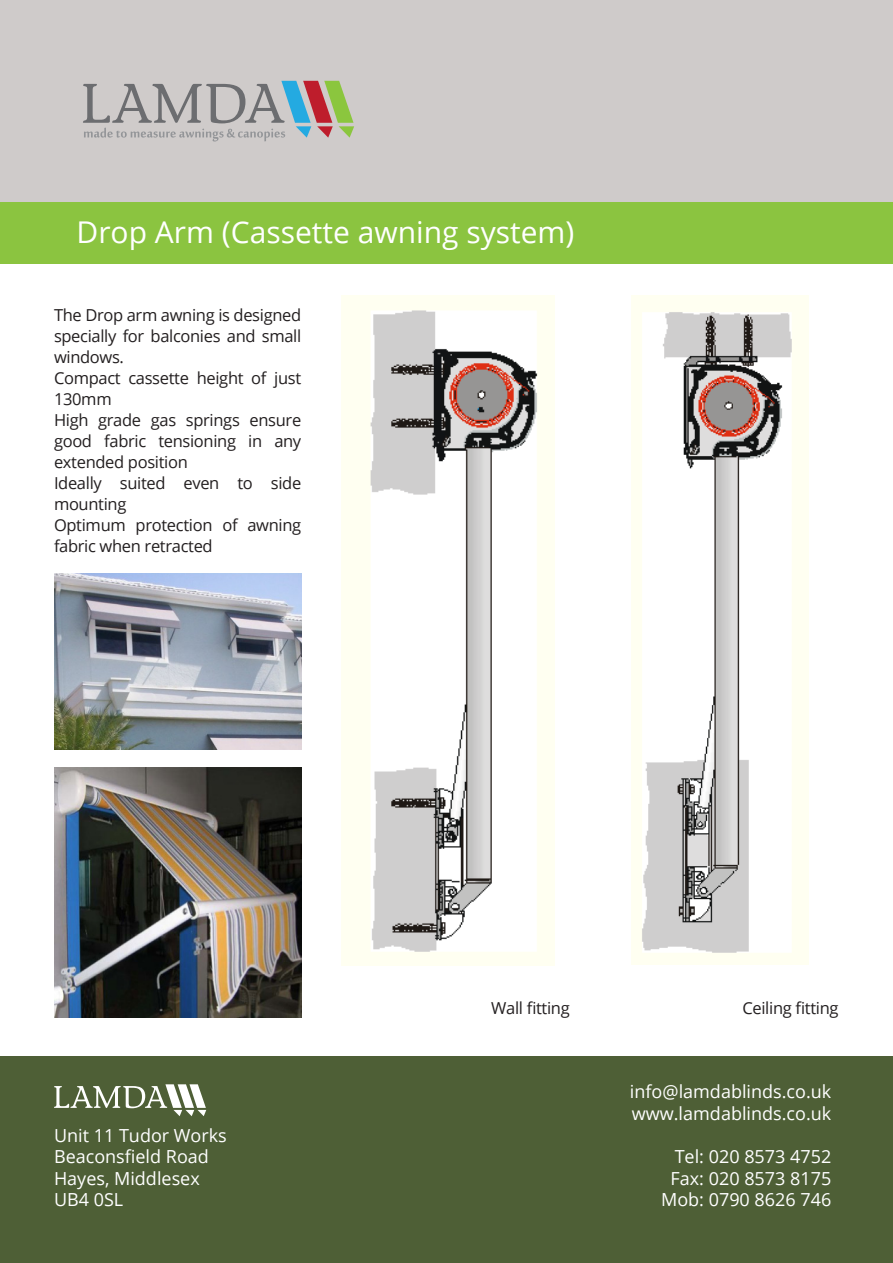
<style>
.page{position:relative;width:893px;height:1263px;background:#fff}
.page>*{position:absolute;margin:0;border:0;box-sizing:border-box;transform-origin:0 0}
.t1{font:30px "Open Sans";color:#fff}
.t2{font:18px/21.6px "Open Sans";color:#fff}
.t3{font:16.5px/21px "Open Sans";letter-spacing:-.02em;color:#231f20}
</style>
<div class="page">
<div style="left:1px;top:0;width:892px;height:202px;background:#cfcbca"></div>
<div style="left:1px;top:202px;width:892px;height:62px;background:#8bc440"></div>
<div style="left:1px;top:1057px;width:892px;height:206px;background:#4e5f36"></div>
<svg style="left:83px;top:81px;width:271px;height:60px"></svg>
<svg style="left:54px;top:1084px;width:152px;height:32px"></svg>
<img style="left:54px;top:574px;width:248px;height:175px">
<img style="left:54px;top:767px;width:248px;height:251px">
<img style="left:341px;top:296px;width:213px;height:670px">
<img style="left:632px;top:296px;width:176px;height:668px">
<h1 class="t1" style="left:77px;top:211px;width:499px">Drop Arm (Cassette awning system)</h1>
<p class="t3" style="left:54px;top:304px;width:249px">The Drop arm awning is designed specially for balconies and small windows.<br>Compact cassette height of just<br>130mm<br>High grade gas springs ensure good fabric tensioning in any extended position<br>Ideally suited even to side mounting<br>Optimum protection of awning fabric when retracted</p>
<p class="t2" style="left:54px;top:1124px;width:174px">Unit 11 Tudor Works<br>Beaconsfield Road<br>Hayes, Middlesex<br>UB4 0SL</p>
<p class="t3" style="left:491px;top:997px;width:80px">Wall fitting</p>
<p class="t3" style="left:742px;top:997px;width:98px">Ceiling fitting</p>
<p class="t2" style="left:630px;top:1080px;width:203px">info@lamdablinds.co.uk www.lamdablinds.co.uk</p>
<p class="t2" style="left:661px;top:1145px;width:172px;text-align:right">Tel: 020 8573 4752<br>Fax: 020 8573 8175<br>Mob: 0790 8626 746</p>
</div>
